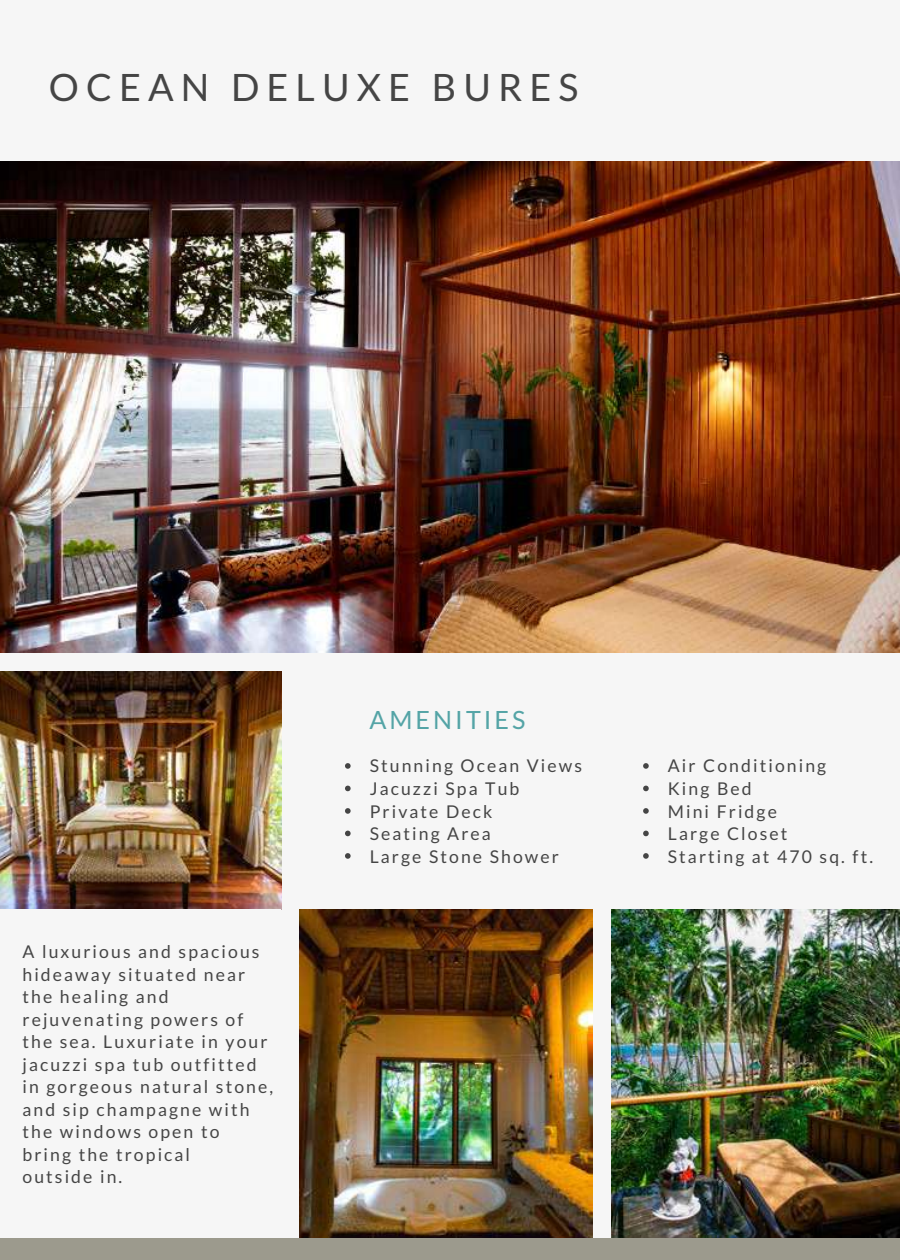
<style>
.page{position:relative;width:900px;height:1260px;background:#f6f6f6}
.page>*{position:absolute;margin:0;border:0;box-sizing:border-box;transform-origin:0 0}
.t1{font:37.75px "Lato";letter-spacing:.19em;color:#454545}
.t2{font:25.25px "Lato";letter-spacing:.12em;color:#54a4a6}
.t3{font:17.5px/22.5px "Lato";letter-spacing:.12em;color:#454545}
</style>
<div class="page">
<img style="left:0;top:161px;width:900px;height:491px">
<img style="left:0;top:671px;width:281px;height:238px">
<img style="left:300px;top:909px;width:292px;height:329px">
<img style="left:611px;top:909px;width:289px;height:329px">
<svg style="left:345px;top:763px;width:6px;height:6px"></svg>
<svg style="left:345px;top:786px;width:6px;height:5px"></svg>
<svg style="left:345px;top:808px;width:6px;height:6px"></svg>
<svg style="left:345px;top:831px;width:6px;height:5px"></svg>
<svg style="left:345px;top:853px;width:6px;height:6px"></svg>
<svg style="left:643px;top:763px;width:6px;height:6px"></svg>
<svg style="left:643px;top:786px;width:6px;height:5px"></svg>
<svg style="left:643px;top:808px;width:6px;height:6px"></svg>
<svg style="left:643px;top:831px;width:6px;height:5px"></svg>
<svg style="left:643px;top:853px;width:6px;height:6px"></svg>
<div style="left:0;top:1238px;width:900px;height:22px;background:#9c9a8d"></div>
<h1 class="t1" style="left:49px;top:64px;width:531px">OCEAN DELUXE BURES</h1>
<p class="t3" style="left:22px;top:940px;width:252px">A luxurious and spacious hideaway situated near the healing and rejuvenating powers of the sea. Luxuriate in your jacuzzi spa tub outfitted in gorgeous natural stone, and sip champagne with the windows open to<br>bring the tropical<br>outside in.</p>
<h2 class="t2" style="left:369px;top:704px;width:158px">AMENITIES</h2>
<p class="t3" style="left:370px;top:754px;width:214px">Stunning Ocean Views<br>Jacuzzi Spa Tub<br>Private Deck<br>Seating Area<br>Large Stone Shower</p>
<p class="t3" style="left:668px;top:754px;width:207px">Air Conditioning<br>King Bed<br>Mini Fridge<br>Large Closet<br>Starting at 470 sq. ft.</p>
</div>
